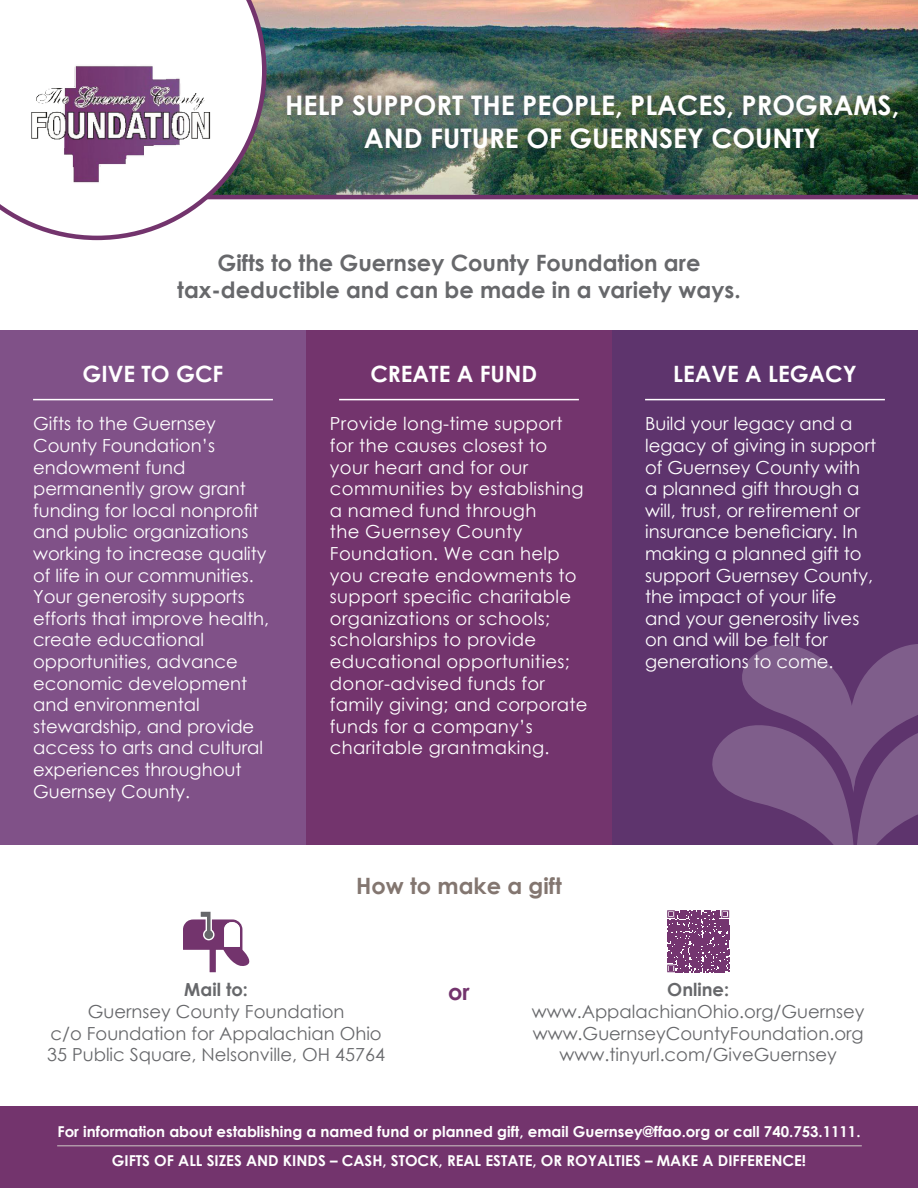
<style>
.page{position:relative;width:918px;height:1188px;background:#fff}
.page>*{position:absolute;margin:0;border:0;box-sizing:border-box;transform-origin:0 0}
.t1{font:700 27px "Century Gothic";color:#fff}
.t2{font:700 22.5px "Century Gothic";color:#67686b}
.t3{font:700 22.5px "Century Gothic";color:#fff}
.t4{font:700 22.5px "Century Gothic";color:#837670}
.t5{font:700 22.5px "Century Gothic";color:#73346d}
.t6{font:18px/21.6px "Century Gothic";color:#fff}
.t7{font:18px/21.6px "Century Gothic";letter-spacing:.02em;color:#fff}
.t8{font:18px/21.6px "Century Gothic";color:#67686b;text-align:center}
.t9{font:700 15px "Century Gothic";color:#fff}
.s1{font-weight:700}
</style>
<div class="page">
<div style="left:0;top:1106px;width:918px;height:82px;background:#73346d"></div>
<div style="left:0;top:330px;width:306px;height:515px;background:#805188"></div>
<div style="left:306px;top:330px;width:306px;height:515px;background:#73346d"></div>
<div style="left:612px;top:330px;width:306px;height:515px;background:#5e346d"></div>
<svg style="left:712px;top:644px;width:206px;height:201px"></svg>
<hr style="left:33px;top:399px;width:240px;height:1px;background:#fff">
<hr style="left:57px;top:1145px;width:805px;height:1px;background:#cec8c5">
<hr style="left:339px;top:399px;width:240px;height:1px;background:#fff">
<hr style="left:645px;top:399px;width:240px;height:1px;background:#fff">
<img style="left:267px;top:0;width:651px;height:199px">
<svg style="left:0;top:0;width:267px;height:240px"></svg>
<div style="left:280px;top:87px;width:625px;height:69px;background:#231f20;opacity:.35"></div>
<svg style="left:183px;top:912px;width:66px;height:60px"></svg>
<img style="left:29px;top:55px;width:185px;height:133px">
<svg style="left:667px;top:910px;width:62px;height:62px;background:#854e81"></svg>
<p class="t1" style="left:285px;top:85px;width:615px">HELP SUPPORT THE PEOPLE, PLACES, PROGRAMS,</p>
<p class="t1" style="left:364px;top:118px;width:458px">AND FUTURE OF GUERNSEY COUNTY</p>
<p class="t2" style="left:218px;top:246px;width:484px">Gifts to the Guernsey County Foundation are</p>
<p class="t2" style="left:177px;top:273px;width:565px">tax-deductible and can be made in a variety ways.</p>
<p class="t3" style="left:83px;top:357px;width:142px">GIVE TO GCF</p>
<p class="t6" style="left:33px;top:413px;width:238px">Gifts to the Guernsey<br>County Foundation’s endowment fund permanently grow grant funding for local nonprofit and public organizations working to increase quality of life in our communities.<br>Your generosity supports efforts that improve health, create educational opportunities, advance economic development and environmental stewardship, and provide access to arts and cultural experiences throughout<br>Guernsey County.</p>
<p class="t7" style="left:330px;top:413px;width:259px">Provide long-time support for the causes closest to your heart and for our communities by establishing a named fund through<br>the Guernsey County<br>Foundation. We can help you create endowments to support specific charitable organizations or schools; scholarships to provide educational opportunities; donor-advised funds for family giving; and corporate funds for a company’s charitable grantmaking.</p>
<p class="t6" style="left:645px;top:413px;width:233px">Build your legacy and a legacy of giving in support of Guernsey County with a planned gift through a will, trust, or retirement or insurance beneficiary. In making a planned gift to support Guernsey County, the impact of your life and your generosity lives on and will be felt for generations to come.</p>
<p class="t3" style="left:370px;top:357px;width:168px">CREATE A FUND</p>
<p class="t3" style="left:673px;top:357px;width:185px">LEAVE A LEGACY</p>
<p class="t4" style="left:356px;top:868px;width:207px">How to make a gift</p>
<p class="t8" style="left:47px;top:979px;width:339px"><span class="s1">Mail to:<br></span>Guernsey County Foundation<br>c/o Foundation for Appalachian Ohio<br>35 Public Square, Nelsonville, OH 45764</p>
<p class="t8" style="left:532px;top:979px;width:334px"><span class="s1">Online: </span>www.AppalachianOhio.org/Guernsey</p>
<p class="t5" style="left:448px;top:975px;width:23px">or</p>
<p class="t8" style="left:533px;top:1022px;width:332px">www.GuernseyCountyFoundation.org</p>
<p class="t8" style="left:560px;top:1044px;width:279px">www.tinyurl.com/GiveGuernsey</p>
<p class="t9" style="left:57px;top:1120px;width:805px">For information about establishing a named fund or planned gift, email Guernsey@ffao.org or call 740.753.1111.</p>
<p class="t9" style="left:112px;top:1149px;width:696px">GIFTS OF ALL SIZES AND KINDS – CASH, STOCK, REAL ESTATE, OR ROYALTIES – MAKE A DIFFERENCE!</p>
</div>
